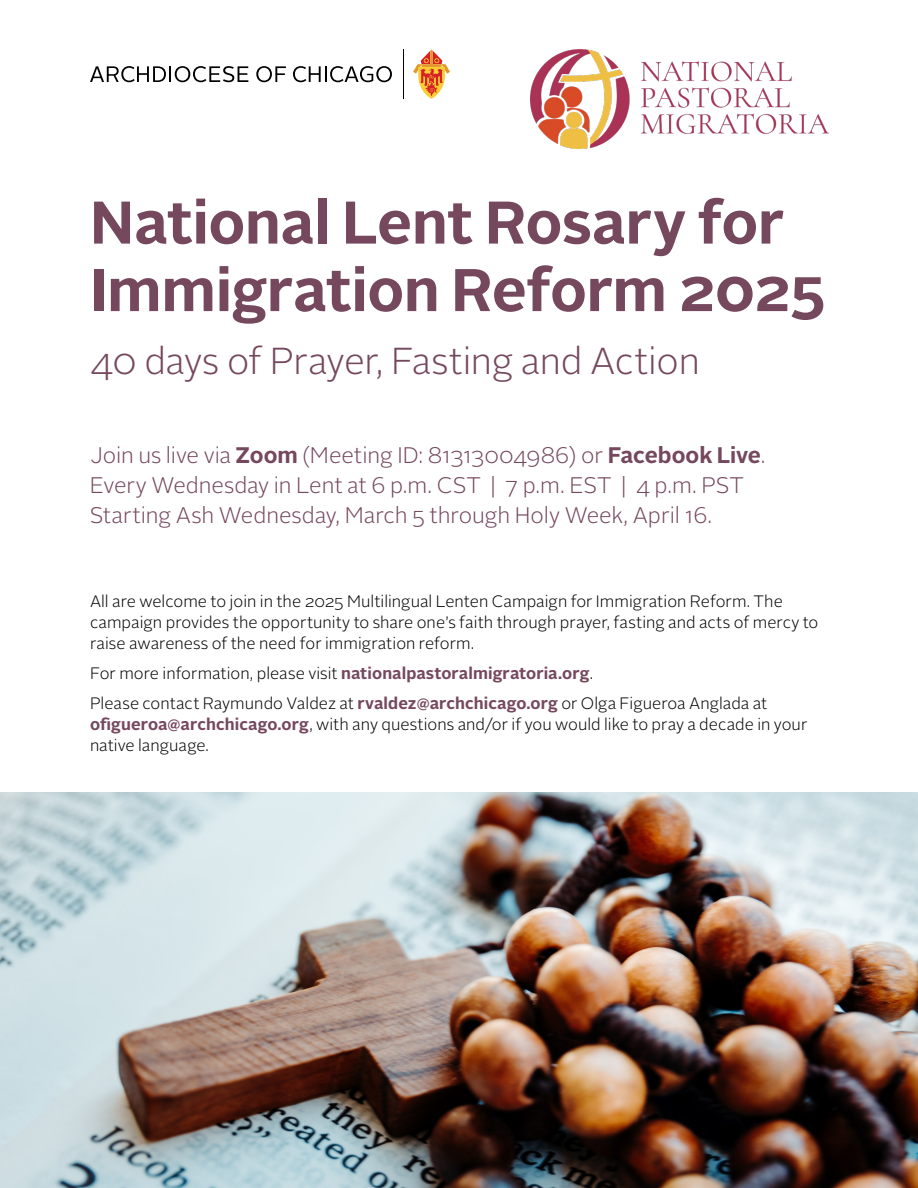
<style>
.page{position:relative;width:918px;height:1188px;background:#fff}
.page>*{position:absolute;margin:0;border:0;box-sizing:border-box;transform-origin:0 0}
.t1{font:700 60px/67.5px "Alright Sans";letter-spacing:-.01em;color:#75485e}
.t2{font:300 37.5px "Alright Sans";letter-spacing:-.01em;color:#75485e}
.t3{font:300 22.5px/30px "Alright Sans";letter-spacing:-.005em;color:#75485e}
.t4{font:300 16.5px/21px "Alright Sans";letter-spacing:.005em;color:#000}
.s1{font-weight:700}
.s2{font-weight:700;color:#75485e}
</style>
<div class="page">
<img style="left:0;top:792px;width:918px;height:396px">
<img style="left:531px;top:50px;width:297px;height:98px">
<hr style="left:404px;top:50px;width:1px;height:49px;background:#000">
<svg style="left:90px;top:66px;width:158px;height:16px"></svg>
<svg style="left:256px;top:66px;width:30px;height:16px"></svg>
<svg style="left:293px;top:66px;width:99px;height:16px"></svg>
<svg style="left:413px;top:50px;width:37px;height:49px"></svg>
<h1 class="t1" style="left:90px;top:189px;width:737px">National Lent Rosary for<br>Immigration Reform 2025</h1>
<h2 class="t2" style="left:90px;top:336px;width:611px">40 days of Prayer, Fasting and Action</h2>
<h3 class="t3" style="left:90px;top:440px;width:677px">Join us live via <span class="s1">Zoom</span> (Meeting ID: 81313004986) or <span class="s1">Facebook Live</span>.<br>Every Wednesday in Lent at 6 p.m. CST | 7 p.m. EST | 4 p.m. PST<br>Starting Ash Wednesday, March 5 through Holy Week, April 16.</h3>
<p class="t4" style="left:90px;top:591px;width:730px">All are welcome to join in the 2025 Multilingual Lenten Campaign for Immigration Reform. The campaign provides the opportunity to share one’s faith through prayer, fasting and acts of mercy to raise awareness of the need for immigration reform.</p>
<p class="t4" style="left:90px;top:658px;width:679px;line-height:30px">For more information, please visit <span class="s2">nationalpastoralmigratoria.org</span>.<br>Please contact Raymundo Valdez at <span class="s2">rvaldez@archchicago.org</span> or Olga Figueroa Anglada at</p>
<p class="t4" style="left:90px;top:714px;width:719px"><span class="s2">ofigueroa@archchicago.org</span>, with any questions and/or if you would like to pray a decade in your native language.</p>
</div>
